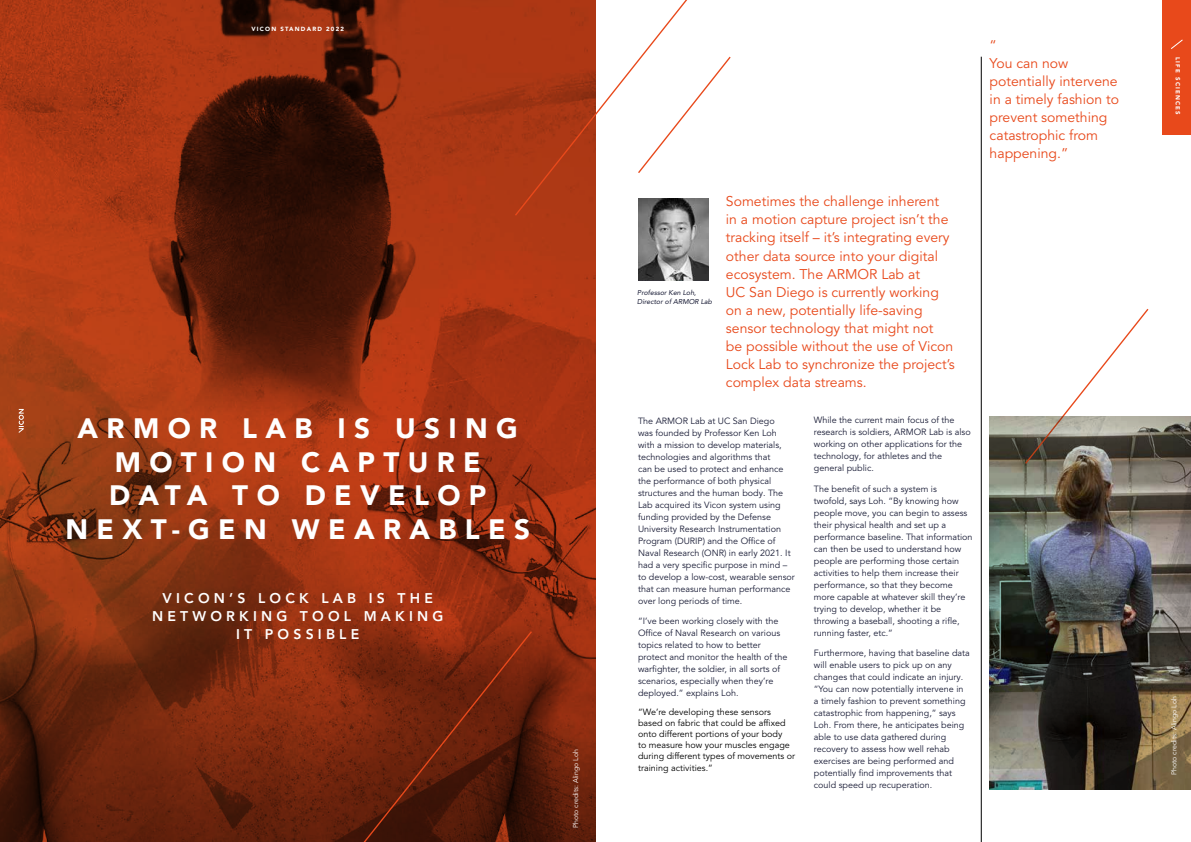
<style>
.page{position:relative;width:1191px;height:842px;background:#fff}
.page>*{position:absolute;margin:0;border:0;box-sizing:border-box;transform-origin:0 0}
.t1{font:900 27.8px/33.8px "Avenir LT Pro";letter-spacing:.3em;color:#fff;text-align:center}
.t2{font:14px/18px "Avenir LT Pro";color:#e8491b}
.t3{font:800 14px/18px "Avenir LT Pro";letter-spacing:.3em;color:#fff;text-align:center}
.t4{font:9px/12px "Avenir LT Pro";color:#191c36}
.t5{font:9px/10.8px "Avenir LT Pro";color:#000}
.t6{font:7px "Avenir LT Pro";color:#fff}
.t7{font:italic 7px/8.4px "Avenir LT Pro";color:#191c36}
.t8{font:900 6px "Avenir LT Pro";letter-spacing:.2em;color:#fff}
</style>
<div class="page">
<img style="left:0;top:0;width:595px;height:842px">
<img style="left:989px;top:417px;width:202px;height:372px">
<hr style="left:981px;top:57px;width:1px;height:785px;background:#000">
<svg style="left:513px;top:0;width:196px;height:217px"></svg>
<svg style="left:314px;top:630px;width:219px;height:212px;background:#68210c"></svg>
<svg style="left:636px;top:55px;width:95px;height:120px"></svg>
<svg style="left:1023px;top:308px;width:126px;height:157px"></svg>
<div style="left:1162px;top:0;width:29px;height:134px;background:#e8491b"></div>
<svg style="left:1171px;top:39px;width:12px;height:10px"></svg>
<svg style="left:19px;top:409px;width:5px;height:24px"></svg>
<svg style="left:638px;top:199px;width:71px;height:81px;background:#7d7d7d"></svg>
<p class="t8" style="left:251px;top:25px;width:94px">VICON STANDARD 2022</p>
<h1 class="t1" style="left:65px;top:411px;width:466px">ARMOR LAB IS USING<br>MOTION CAPTURE<br>DATA TO DEVELOP<br>NEXT-GEN WEARABLES</h1>
<h2 class="t3" style="left:152px;top:589px;width:293px">VICON’S LOCK LAB IS THE<br>NETWORKING TOOL MAKING<br>IT POSSIBLE</h2>
<p class="t6" style="left:571px;top:828px;width:81px;rotate:-90deg">Photo credits: Alingo Loh</p>
<p class="t2" style="left:726px;top:193px;width:230px">Sometimes the challenge inherent<br>in a motion capture project isn’t the tracking itself – it’s integrating every other data source into your digital ecosystem. The ARMOR Lab at<br>UC San Diego is currently working on a new, potentially life-saving sensor technology that might not<br>be possible without the use of Vicon Lock Lab to synchronize the project’s complex data streams.</p>
<p class="t4" style="left:638px;top:415px;width:158px">The ARMOR Lab at UC San Diego<br>was founded by Professor Ken Loh with a mission to develop materials, technologies and algorithms that<br>can be used to protect and enhance the performance of both physical structures and the human body. The Lab acquired its Vicon system using funding provided by the Defense University Research Instrumentation Program (DURIP) and the Office of Naval Research (ONR) in early 2021. It had a very specific purpose in mind – to develop a low-cost, wearable sensor that can measure human performance over long periods of time.</p>
<p class="t4" style="left:638px;top:615px;width:151px">“I’ve been working closely with the Office of Naval Research on various topics related to how to better protect and monitor the health of the warfighter, the soldier, in all sorts of scenarios, especially when they’re deployed.” explains Loh.</p>
<p class="t5" style="left:638px;top:707px;width:159px">“We’re developing these sensors based on fabric that could be affixed onto different portions of your body<br>to measure how your muscles engage during different types of movements or</p>
<p class="t5" style="left:638px;top:762px;width:76px">training activities.”</p>
<p class="t7" style="left:637px;top:289px;width:76px">Professor Ken Loh,<br>Director of ARMOR Lab</p>
<p class="t4" style="left:814px;top:415px;width:158px">While the current main focus of the research is soldiers, ARMOR Lab is also working on other applications for the technology, for athletes and the general public.</p>
<p class="t4" style="left:814px;top:483px;width:160px">The benefit of such a system is<br>twofold, says Loh. “By knowing how people move, you can begin to assess their physical health and set up a performance baseline. That information can then be used to understand how people are performing those certain activities to help them increase their performance, so that they become more capable at whatever skill they’re trying to develop, whether it be throwing a baseball, shooting a rifle, running faster, etc.”</p>
<p class="t4" style="left:814px;top:647px;width:158px">Furthermore, having that baseline data will enable users to pick up on any changes that could indicate an injury. “You can now potentially intervene in a timely fashion to prevent something catastrophic from happening,” says Loh. From there, he anticipates being able to use data gathered during recovery to assess how well rehab exercises are being performed and potentially find improvements that could speed up recuperation.</p>
<h2 class="t2" style="left:989px;top:37px;width:131px">“<br>You can now potentially intervene in a timely fashion to prevent something catastrophic from happening.”</h2>
<p class="t8" style="left:1181px;top:57px;width:59px;rotate:90deg">LIFE SCIENCES</p>
<p class="t6" style="left:1169px;top:775px;width:81px;rotate:-90deg">Photo credits: Alingo Loh</p>
</div>
